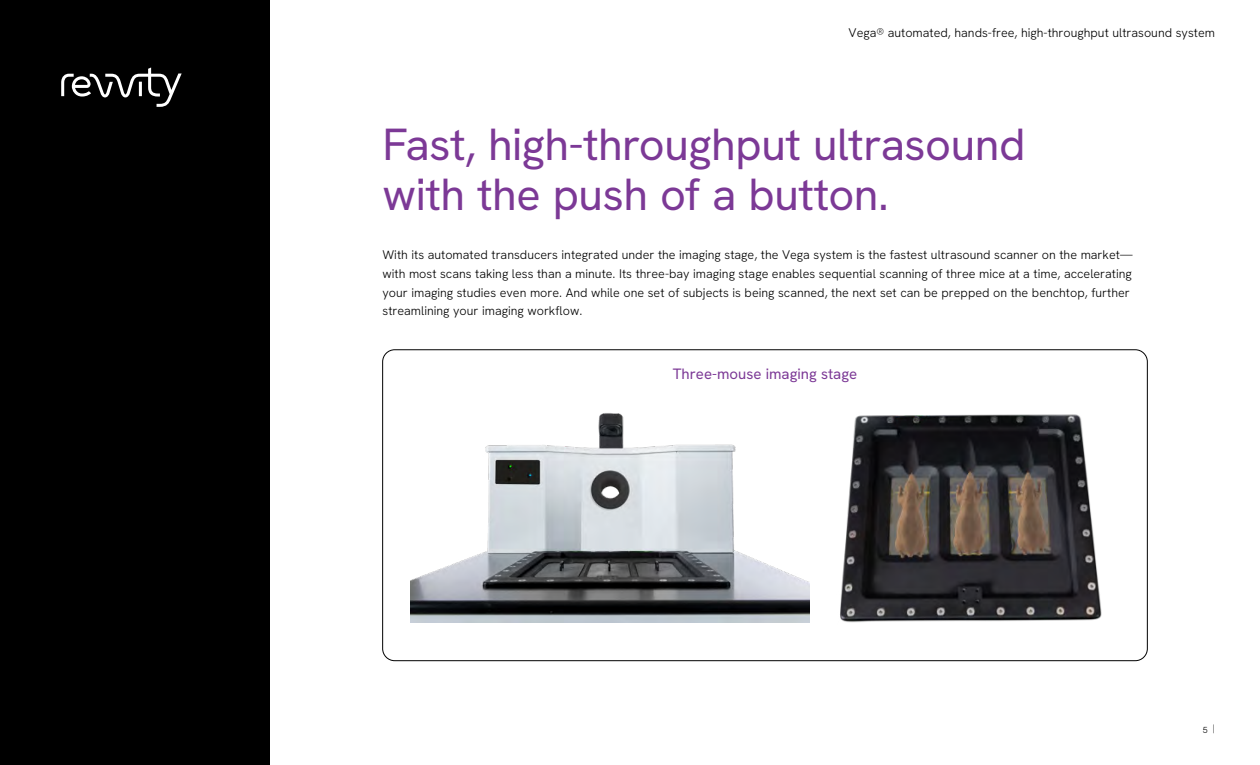
<style>
.page{position:relative;width:1260px;height:765px;background:#fff}
.page>*{position:absolute;margin:0;border:0;box-sizing:border-box;transform-origin:0 0}
.t1{font:45px/50px "Hanken Grotesk";letter-spacing:-.01em;color:#7c3996}
.t2{font:15px "Hanken Grotesk";color:#7c3996}
.t3{font:300 12.5px/18.8px "Hanken Grotesk";color:#000}
.t4{font:300 8.75px "Hanken Grotesk";color:#000}
</style>
<div class="page">
<div style="left:0;top:0;width:270px;height:765px;background:#000"></div>
<svg style="left:61px;top:68px;width:121px;height:39px"></svg>
<img style="left:840px;top:414px;width:262px;height:209px">
<img style="left:411px;top:413px;width:399px;height:209px">
<p class="t3" style="left:849px;top:23px;width:368px">Vega® automated, hands-free, high-throughput ultrasound system</p>
<h1 class="t1" style="left:382px;top:118px;width:645px">Fast, high-throughput ultrasound with the push of a button.</h1>
<p class="t3" style="left:382px;top:245px;width:752px">With its automated transducers integrated under the imaging stage, the Vega system is the fastest ultrasound scanner on the market— with most scans taking less than a minute. Its three-bay imaging stage enables sequential scanning of three mice at a time, accelerating your imaging studies even more. And while one set of subjects is being scanned, the next set can be prepped on the benchtop, further streamlining your imaging workflow.</p>
<p class="t2" style="left:673px;top:365px;width:186px">Three-mouse imaging stage</p>
<p class="t4" style="left:1203px;top:723px;width:14px">5 |</p>
</div>
